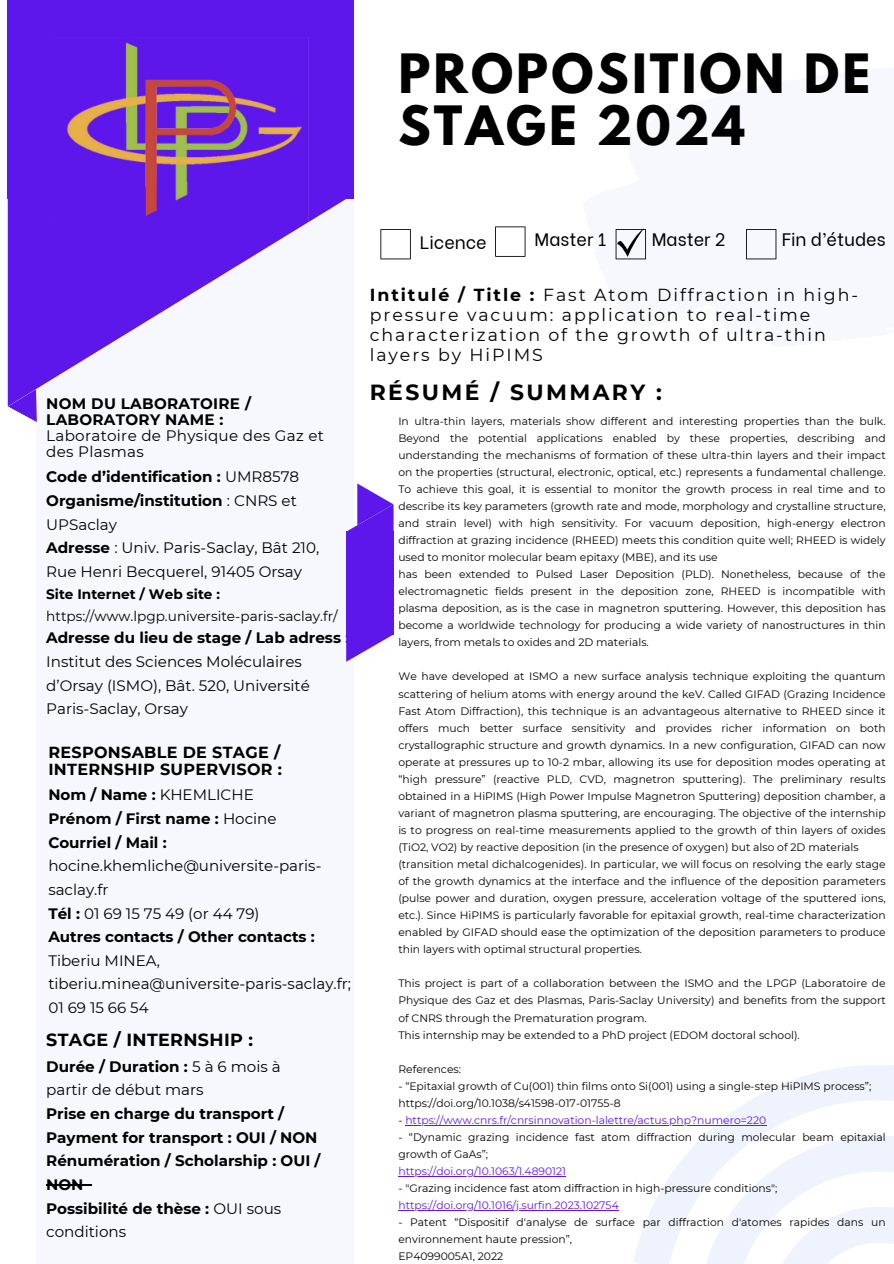
<style>
.page{position:relative;width:894px;height:1264px;background:#fff}
.page>*{position:absolute;margin:0;border:0;box-sizing:border-box;transform-origin:0 0}
.t1{font:700 48px/51.8px "League Spartan";letter-spacing:.065em;color:#000}
.t2{font:700 21.9px "Montserrat";letter-spacing:.11em;color:#000}
.t3{font:18px "Be Vietnam";color:#000}
.t4{font:700 17.55px "Montserrat";letter-spacing:.02em;color:#000}
.t5{font:17.4px/20.2px "Montserrat";letter-spacing:.11em;color:#000}
.t6{font:700 16.05px/16.8px "Montserrat";letter-spacing:.02em;color:#000}
.t7{font:700 15.15px/23.7px "Montserrat";color:#000}
.t8{font:15.15px/23.7px "Montserrat";color:#000}
.t9{font:15.15px/15.8px "Montserrat";letter-spacing:.02em;color:#000}
.t10{font:700 15.15px/15.8px "Montserrat";letter-spacing:.02em;color:#000}
.t11{font:15px/23.7px "Montserrat";color:#000}
.t12{font:700 15px "Montserrat";color:#000}
.t13{font:13.65px/21.3px "Montserrat";color:#000}
.t14{font:10.8px/17.1px "Montserrat";color:#000;text-align:justify}
.t15{font:10.8px "Montserrat";color:#5e17eb}
.s1{font-weight:400}
.s2{font-weight:700}
.s3{color:#000}
</style>
<div class="page">
<div style="left:36px;top:0;width:318px;height:1263px;background:#f6f8fe"></div>
<div style="left:8px;top:0;width:346px;height:198px;background:#5e17eb"></div>
<svg style="left:593px;top:1065px;width:300px;height:198px"></svg>
<svg style="left:663px;top:1078px;width:230px;height:185px"></svg>
<svg style="left:8px;top:194px;width:346px;height:195px"></svg>
<svg style="left:8px;top:389px;width:29px;height:33px"></svg>
<div style="left:346px;top:531px;width:47px;height:103px;background:#5e17eb"></div>
<svg style="left:347px;top:483px;width:46px;height:48px"></svg>
<svg style="left:346px;top:634px;width:47px;height:27px"></svg>
<svg style="left:380px;top:229px;width:30px;height:30px"></svg>
<svg style="left:495px;top:226px;width:30px;height:31px"></svg>
<svg style="left:746px;top:229px;width:30px;height:30px"></svg>
<img style="left:55px;top:42px;width:253px;height:179px">
<svg style="left:615px;top:228px;width:30px;height:31px"></svg>
<hr style="left:46px;top:1184px;width:37px;height:1px;background:#000">
<hr style="left:405px;top:1124px;width:361px;height:1px;background:#5e17eb">
<hr style="left:398px;top:1175px;width:168px;height:1px;background:#5e17eb">
<hr style="left:398px;top:1209px;width:220px;height:1px;background:#5e17eb">
<p class="t1" style="left:398px;top:54px;width:473px">PROPOSITION DE<br>STAGE 2024</p>
<p class="t10" style="left:46px;top:396px;width:206px">NOM DU LABORATOIRE /<br>LABORATORY NAME :</p>
<p class="t9" style="left:46px;top:427px;width:279px">Laboratoire de Physique des Gaz et des Plasmas</p>
<p class="t7" style="left:46px;top:465px;width:254px">Code d’identification : <span class="s1">UMR8578<br></span>Organisme/institution <span class="s1">: CNRS et<br>UPSaclay</span></p>
<p class="t8" style="left:46px;top:536px;width:274px"><span class="s2">Adresse</span> : Univ. Paris-Saclay, Bât 210,<br>Rue Henri Becquerel, 91405 Orsay</p>
<p class="t13" style="left:46px;top:584px;width:293px"><span class="s2">Site Internet / Web site : </span>https://www.lpgp.universite-paris-saclay.fr/</p>
<p class="t7" style="left:46px;top:626px;width:304px">Adresse du lieu de stage / Lab adress :</p>
<p class="t8" style="left:46px;top:649px;width:265px">Institut des Sciences Moléculaires d’Orsay (ISMO), Bât. 520, Université<br>Paris-Saclay, Orsay</p>
<p class="t6" style="left:48px;top:743px;width:235px">RESPONSABLE DE STAGE /<br>INTERNSHIP SUPERVISOR :</p>
<p class="t12" style="left:48px;top:785px;width:207px">Nom / Name : <span class="s1">KHEMLICHE</span></p>
<p class="t12" style="left:48px;top:809px;width:230px">Prénom / First name : <span class="s1">Hocine</span></p>
<p class="t11" style="left:48px;top:830px;width:274px"><span class="s2">Courriel / Mail : </span>hocine.khemliche@universite-paris&shy;saclay.fr</p>
<p class="t11" style="left:48px;top:901px;width:213px"><span class="s2">Tél :</span> 01 69 15 75 49 (or 44 79)</p>
<p class="t12" style="left:48px;top:927px;width:268px">Autres contacts / Other contacts :</p>
<p class="t11" style="left:48px;top:948px;width:113px">Tiberiu MINEA,</p>
<p class="t11" style="left:48px;top:972px;width:304px">tiberiu.minea@universite-paris-saclay.fr;<br>01 69 15 66 54</p>
<p class="t4" style="left:46px;top:1028px;width:208px">STAGE / INTERNSHIP :</p>
<p class="t8" style="left:46px;top:1054px;width:236px"><span class="s2">Durée / Duration :</span> 5 à 6 mois à partir de début mars</p>
<p class="t7" style="left:46px;top:1101px;width:273px">Prise en charge du transport /<br>Payment for transport : OUI / NON</p>
<p class="t7" style="left:46px;top:1148px;width:276px">Rénumération / Scholarship : OUI /<br>NON</p>
<p class="t7" style="left:46px;top:1196px;width:236px">Possibilité de thèse : <span class="s1">OUI sous conditions</span></p>
<p class="t3" style="left:420px;top:228px;width:68px">Licence</p>
<p class="t3" style="left:534px;top:225px;width:73px">Master 1</p>
<p class="t3" style="left:651px;top:225px;width:75px">Master 2</p>
<p class="t3" style="left:781px;top:225px;width:105px">Fin d’études</p>
<p class="t5" style="left:370px;top:284px;width:489px"><span class="s2">Intitulé / Title :</span> Fast Atom Diffraction in high&shy;pressure vacuum: application to real-time characterization of the growth of ultra-thin layers by HiPIMS</p>
<p class="t2" style="left:370px;top:379px;width:293px">RÉSUMÉ / SUMMARY :</p>
<p class="t14" style="left:398px;top:412px;width:488px">In ultra-thin layers, materials show different and interesting properties than the bulk.<br>Beyond the potential applications enabled by these properties, describing and understanding the mechanisms of formation of these ultra-thin layers and their impact on the properties (structural, electronic, optical, etc.) represents a fundamental challenge.<br>To achieve this goal, it is essential to monitor the growth process in real time and to describe its key parameters (growth rate and mode, morphology and crystalline structure, and strain level) with high sensitivity. For vacuum deposition, high-energy electron diffraction at grazing incidence (RHEED) meets this condition quite well; RHEED is widely used to monitor molecular beam epitaxy (MBE), and its use</p>
<p class="t14" style="left:398px;top:565px;width:488px">has been extended to Pulsed Laser Deposition (PLD). Nonetheless, because of the electromagnetic fields present in the deposition zone, RHEED is incompatible with plasma deposition, as is the case in magnetron sputtering. However, this deposition has become a worldwide technology for producing a wide variety of nanostructures in thin layers, from metals to oxides and 2D materials.</p>
<p class="t14" style="left:398px;top:668px;width:488px">We have developed at ISMO a new surface analysis technique exploiting the quantum scattering of helium atoms with energy around the keV. Called GIFAD (Grazing Incidence Fast Atom Diffraction), this technique is an advantageous alternative to RHEED since it offers much better surface sensitivity and provides richer information on both crystallographic structure and growth dynamics. In a new configuration, GIFAD can now operate at pressures up to 10-2 mbar, allowing its use for deposition modes operating at “high pressure” (reactive PLD, CVD, magnetron sputtering). The preliminary results obtained in a HiPIMS (High Power Impulse Magnetron Sputtering) deposition chamber, a variant of magnetron plasma sputtering, are encouraging. The objective of the internship is to progress on real-time measurements applied to the growth of thin layers of oxides (TiO2, VO2) by reactive deposition (in the presence of oxygen) but also of 2D materials</p>
<p class="t14" style="left:398px;top:855px;width:488px">(transition metal dichalcogenides). In particular, we will focus on resolving the early stage of the growth dynamics at the interface and the influence of the deposition parameters (pulse power and duration, oxygen pressure, acceleration voltage of the sputtered ions, etc.). Since HiPIMS is particularly favorable for epitaxial growth, real-time characterization enabled by GIFAD should ease the optimization of the deposition parameters to produce thin layers with optimal structural properties.</p>
<p class="t14" style="left:398px;top:974px;width:488px">This project is part of a collaboration between the ISMO and the LPGP (Laboratoire de Physique des Gaz et des Plasmas, Paris-Saclay University) and benefits from the support of CNRS through the Prematuration program.</p>
<p class="t14" style="left:398px;top:1026px;width:403px">This internship may be extended to a PhD project (EDOM doctoral school).</p>
<p class="t14" style="left:398px;top:1060px;width:64px">References:</p>
<p class="t14" style="left:398px;top:1077px;width:474px">- “Epitaxial growth of Cu(001) thin films onto Si(001) using a single-step HiPIMS process”;</p>
<p class="t14" style="left:398px;top:1094px;width:224px">https://doi.org/10.1038/s41598-017-01755-8</p>
<p class="t15" style="left:398px;top:1113px;width:369px"><span class="s3">-</span> https://www.cnrs.fr/cnrsinnovation-lalettre/actus.php?numero=220</p>
<p class="t14" style="left:398px;top:1128px;width:488px">- “Dynamic grazing incidence fast atom diffraction during molecular beam epitaxial growth of GaAs”;</p>
<p class="t15" style="left:398px;top:1164px;width:169px">https://doi.org/10.1063/1.4890121</p>
<p class="t14" style="left:398px;top:1179px;width:380px">- "Grazing incidence fast atom diffraction in high-pressure conditions";</p>
<p class="t15" style="left:398px;top:1198px;width:222px">https://doi.org/10.1016/j.surfin.2023.102754</p>
<p class="t14" style="left:398px;top:1213px;width:488px">- Patent “Dispositif d'analyse de surface par diffraction d'atomes rapides dans un environnement haute pression”,</p>
<p class="t14" style="left:398px;top:1247px;width:106px">EP4099005A1, 2022</p>
</div>
